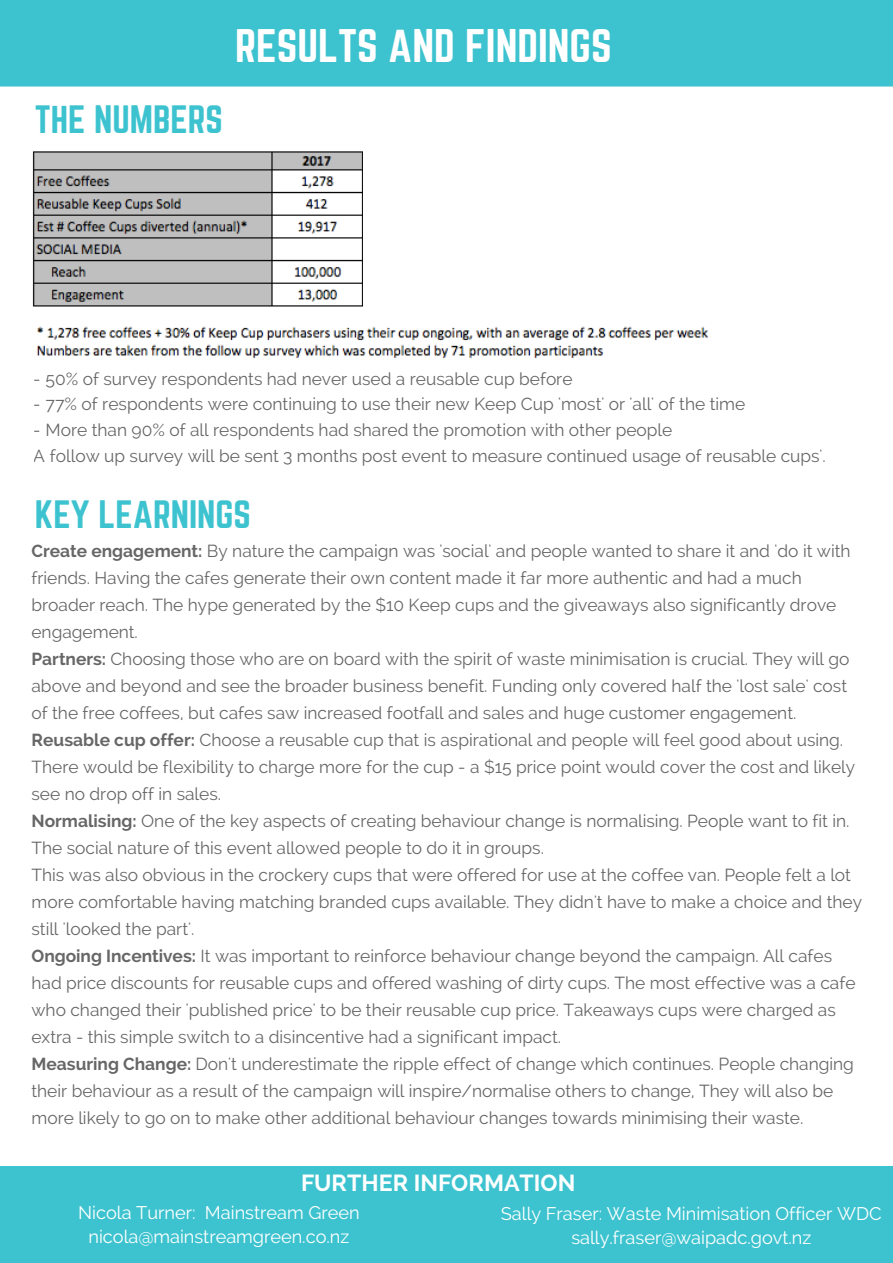
<style>
.page{position:relative;width:893px;height:1263px;background:#fff}
.page>*{position:absolute;margin:0;border:0;box-sizing:border-box;transform-origin:0 0}
.t1{font:41.25px "Norwester";color:#fff}
.t2{font:34.65px "Norwester";color:#3dc3cf}
.t3{font:700 23.1px "Raleway";color:#fff}
.t4{font:18.15px/23.5px "Raleway";color:#fff;text-align:center}
.t5{font:17.4px/27px "Raleway";color:#000}
.s1{font-weight:700}
</style>
<div class="page">
<div style="left:0;top:0;width:892px;height:87px;background:#3dc3cf"></div>
<div style="left:0;top:1166px;width:892px;height:96px;background:#3dc3cf"></div>
<img style="left:32px;top:151px;width:677px;height:208px">
<div style="left:363px;top:148px;width:216px;height:169px;background:#fff"></div>
<h1 class="t1" style="left:235px;top:26px;width:378px">RESULTS AND FINDINGS</h1>
<h2 class="t2" style="left:35px;top:103px;width:189px">THE NUMBERS</h2>
<p class="t5" style="left:34px;top:365px;width:540px">- 50% of survey respondents had never used a reusable cup before</p>
<p class="t5" style="left:34px;top:391px;width:713px">- 77% of respondents were continuing to use their new Keep Cup 'most' or 'all' of the time</p>
<p class="t5" style="left:34px;top:417px;width:793px;line-height:25.8px">- More than 90% of all respondents had shared the promotion with other people<br>A follow up survey will be sent 3 months post event to measure continued usage of reusable cups'.</p>
<h2 class="t2" style="left:35px;top:497px;width:217px">KEY LEARNINGS</h2>
<p class="t5" style="left:31px;top:537px;width:832px"><span class="s1">Create engagement:</span> By nature the campaign was 'social' and people wanted to share it and 'do it with friends. Having the cafes generate their own content made it far more authentic and had a much broader reach. The hype generated by the $10 Keep cups and the giveaways also significantly drove engagement.<br><span class="s1">Partners:</span> Choosing those who are on board with the spirit of waste minimisation is crucial. They will go above and beyond and see the broader business benefit. Funding only covered half the 'lost sale' cost of the free coffees, but cafes saw increased footfall and sales and huge customer engagement.<br><span class="s1">Reusable cup offer:</span> Choose a reusable cup that is aspirational and people will feel good about using.<br>There would be flexibility to charge more for the cup - a $15 price point would cover the cost and likely see no drop off in sales.<br><span class="s1">Normalising:</span> One of the key aspects of creating behaviour change is normalising. People want to fit in.<br>The social nature of this event allowed people to do it in groups.<br>This was also obvious in the crockery cups that were offered for use at the coffee van. People felt a lot more comfortable having matching branded cups available. They didn't have to make a choice and they still 'looked the part'.<br><span class="s1">Ongoing Incentives:</span> It was important to reinforce behaviour change beyond the campaign. All cafes had price discounts for reusable cups and offered washing of dirty cups. The most effective was a cafe who changed their 'published price' to be their reusable cup price. Takeaways cups were charged as extra - this simple switch to a disincentive had a significant impact.<br><span class="s1">Measuring Change:</span> Don't underestimate the ripple effect of change which continues. People changing their behaviour as a result of the campaign will inspire/normalise others to change, They will also be more likely to go on to make other additional behaviour changes towards minimising their waste.</p>
<h3 class="t3" style="left:301px;top:1169px;width:276px">FURTHER INFORMATION</h3>
<p class="t4" style="left:501px;top:1202px;width:382px">Sally Fraser: Waste Minimisation Officer WDC sally.fraser@waipadc.govt.nz</p>
<p class="t4" style="left:78px;top:1201px;width:283px">Nicola Turner: Mainstream Green nicola@mainstreamgreen.co.nz</p>
</div>
